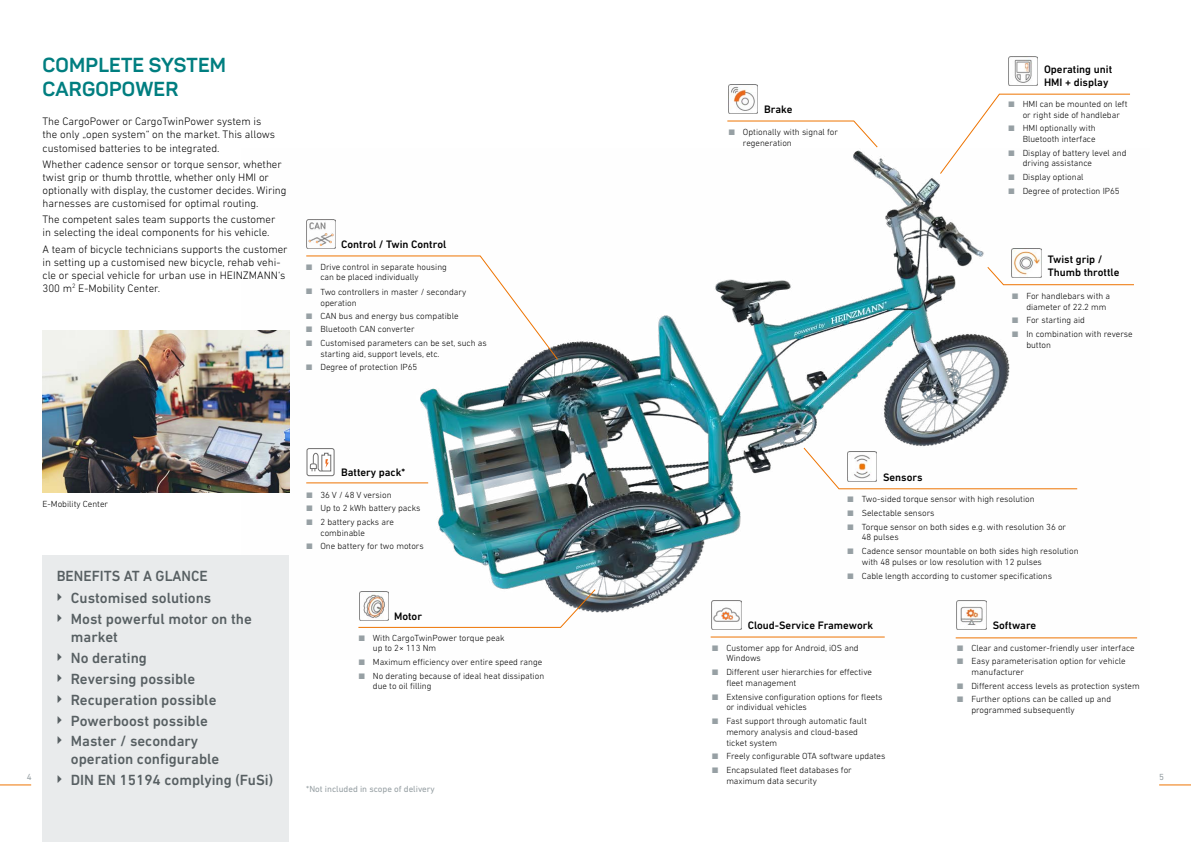
<style>
.page{position:relative;width:1191px;height:842px;background:#fff}
.page>*{position:absolute;margin:0;border:0;box-sizing:border-box;transform-origin:0 0}
.t1{font:700 20px/24px "Sahar";letter-spacing:.01em;color:#007e80}
.t2{font:500 15px/20.8px "DIN Next LT Pro";color:#575f62}
.t3{font:300 11px/13.2px "DIN Next LT Pro";color:#000}
.t4{font:500 11px/13.2px "DIN Next LT Pro";color:#000}
.t5{font:300 9px/10.8px "DIN Next LT Pro";color:#000}
.t6{font:9px "DIN Next LT Pro";color:#97a0a4}
.s1{color:#97a0a4}
</style>
<div class="page">
<hr style="left:0;top:785px;width:31px;height:1px;background:#ee7402">
<hr style="left:1159px;top:785px;width:32px;height:1px;background:#ee7402">
<img style="left:242px;top:155px;width:800px;height:474px">
<div style="left:796px;top:441px;width:288px;height:56px;background:#fff"></div>
<svg style="left:803px;top:447px;width:275px;height:43px"></svg>
<img style="left:1008px;top:56px;width:29px;height:30px">
<img style="left:728px;top:84px;width:29px;height:29px">
<svg style="left:727px;top:120px;width:151px;height:28px"></svg>
<div style="left:43px;top:556px;width:246px;height:286px;background:#e9ebec"></div>
<img style="left:957px;top:600px;width:29px;height:29px">
<hr style="left:955px;top:637px;width:182px;height:1px;background:#ee7402">
<img style="left:306px;top:220px;width:29px;height:27px">
<div style="left:299px;top:247px;width:266px;height:119px;background:#fff"></div>
<svg style="left:306px;top:255px;width:253px;height:106px"></svg>
<img style="left:1012px;top:248px;width:29px;height:12px">
<div style="left:980px;top:260px;width:160px;height:33px;background:#fff"></div>
<svg style="left:987px;top:266px;width:147px;height:20px"></svg>
<svg style="left:307px;top:449px;width:27px;height:27px"></svg>
<div style="left:307px;top:448px;width:27px;height:28px;border:1px solid #706f6f;border-radius:2px"></div>
<svg style="left:310px;top:452px;width:21px;height:20px"></svg>
<div style="left:299px;top:474px;width:136px;height:17px;background:#fff"></div>
<hr style="left:306px;top:482px;width:122px;height:1px;background:#ee7402">
<img style="left:43px;top:330px;width:246px;height:162px">
<img style="left:712px;top:600px;width:29px;height:29px">
<hr style="left:710px;top:636px;width:174px;height:1px;background:#ee7402">
<div style="left:351px;top:582px;width:251px;height:54px;background:#fff"></div>
<svg style="left:358px;top:588px;width:238px;height:40px"></svg>
<div style="left:933px;top:86px;width:204px;height:95px;background:#fff"></div>
<svg style="left:940px;top:93px;width:190px;height:81px"></svg>
<h1 class="t1" style="left:43px;top:52px;width:185px">COMPLETE SYSTEM<br>CARGOPOWER</h1>
<p class="t3" style="left:43px;top:115px;width:234px">The CargoPower or CargoTwinPower system is the only „open system“ on the market. This allows customised batteries to be integrated.</p>
<p class="t3" style="left:43px;top:157px;width:246px">Whether cadence sensor or torque sensor, whether twist grip or thumb throttle, whether only HMI or optionally with display, the customer decides. Wiring harnesses are customised for optimal routing.</p>
<p class="t3" style="left:43px;top:213px;width:234px">The competent sales team supports the customer in selecting the ideal components for his vehicle.</p>
<p class="t3" style="left:43px;top:242px;width:247px">A team of bicycle technicians supports the customer in setting up a customised new bicycle, rehab vehi&shy;cle or special vehicle for urban use in HEINZMANN‘s 300 m<sup>2</sup> E-Mobility Center.</p>
<p class="t4" style="left:341px;top:238px;width:107px">Control / Twin Control</p>
<p class="t5" style="left:320px;top:261px;width:128px;text-indent:-14px"><span class="s1">■</span> Drive control in separate housing can be placed individually</p>
<p class="t5" style="left:320px;top:286px;width:147px;text-indent:-14px"><span class="s1">■</span> Two controllers in master / secondary operation</p>
<p class="t5" style="left:306px;top:311px;width:154px"><span class="s1">■</span> CAN bus and energy bus compatible</p>
<p class="t5" style="left:306px;top:324px;width:110px"><span class="s1">■</span> Bluetooth CAN converter</p>
<p class="t5" style="left:320px;top:337px;width:168px;text-indent:-14px"><span class="s1">■</span> Customised parameters can be set, such as starting aid, support levels, etc.</p>
<p class="t5" style="left:306px;top:362px;width:113px"><span class="s1">■</span> Degree of protection IP65</p>
<p class="t4" style="left:764px;top:103px;width:30px">Brake</p>
<p class="t5" style="left:743px;top:126px;width:97px;text-indent:-14px"><span class="s1">■</span> Optionally with signal for regeneration</p>
<p class="t4" style="left:1044px;top:62px;width:70px">Operating unit<br>HMI + display</p>
<p class="t5" style="left:1022px;top:98px;width:106px;text-indent:-14px"><span class="s1">■</span> HMI can be mounted on left or right side of handlebar</p>
<p class="t5" style="left:1008px;top:123px;width:89px;text-align:right"><span class="s1">■</span> HMI optionally with<br>Bluetooth interface</p>
<p class="t5" style="left:1022px;top:147px;width:105px;text-indent:-14px"><span class="s1">■</span> Display of battery level and driving assistance</p>
<p class="t5" style="left:1008px;top:172px;width:77px"><span class="s1">■</span> Display optional</p>
<p class="t5" style="left:1008px;top:185px;width:113px"><span class="s1">■</span> Degree of protection IP65</p>
<p class="t4" style="left:1047px;top:252px;width:73px">Twist grip /<br>Thumb throttle</p>
<p class="t5" style="left:1026px;top:290px;width:85px;text-indent:-14px"><span class="s1">■</span> For handlebars with a diameter of 22.2 mm</p>
<p class="t5" style="left:1012px;top:315px;width:74px"><span class="s1">■</span> For starting aid</p>
<p class="t5" style="left:1026px;top:328px;width:108px;text-indent:-14px"><span class="s1">■</span> In combination with reverse button</p>
<p class="t4" style="left:341px;top:465px;width:66px">Battery pack*</p>
<p class="t5" style="left:306px;top:490px;width:87px"><span class="s1">■</span> 36 V / 48 V version</p>
<p class="t5" style="left:306px;top:503px;width:116px"><span class="s1">■</span> Up to 2 kWh battery packs</p>
<p class="t5" style="left:320px;top:516px;width:75px;text-indent:-14px"><span class="s1">■</span> 2 battery packs are combinable</p>
<p class="t5" style="left:306px;top:541px;width:119px"><span class="s1">■</span> One battery for two motors</p>
<p class="t4" style="left:883px;top:471px;width:41px">Sensors</p>
<p class="t5" style="left:847px;top:494px;width:189px"><span class="s1">■</span> Two-sided torque sensor with high resolution</p>
<p class="t5" style="left:847px;top:507px;width:88px"><span class="s1">■</span> Selectable sensors</p>
<p class="t5" style="left:861px;top:521px;width:206px;text-indent:-14px"><span class="s1">■</span> Torque sensor on both sides e.g. with resolution 36 or<br>48 pulses</p>
<p class="t5" style="left:861px;top:545px;width:218px;text-indent:-14px"><span class="s1">■</span> Cadence sensor mountable on both sides high resolution with 48 pulses or low resolution with 12 pulses</p>
<p class="t5" style="left:847px;top:570px;width:206px"><span class="s1">■</span> Cable length according to customer specifications</p>
<p class="t5" style="left:43px;top:499px;width:67px">E-Mobility Center</p>
<h2 class="t2" style="left:57px;top:565px;width:156px;line-height:22.3px;text-align:right">BENEFITS AT A GLANCE<br>Customised solutions</h2>
<h2 class="t2" style="left:71px;top:610px;width:182px;line-height:18px">Most powerful motor on the market</h2>
<h2 class="t2" style="left:71px;top:647px;width:147px">No derating<br>Reversing possible<br>Recuperation possible<br>Powerboost possible<br>Master / secondary</h2>
<h2 class="t2" style="left:71px;top:749px;width:204px">operation configurable<br>DIN EN 15194 complying (FuSi)</h2>
<p class="t4" style="left:394px;top:610px;width:30px">Motor</p>
<p class="t4" style="left:747px;top:619px;width:127px">Cloud-Service Framework</p>
<p class="t5" style="left:726px;top:642px;width:134px;text-indent:-14px"><span class="s1">■</span> Customer app for Android, iOS and<br>Windows</p>
<p class="t5" style="left:726px;top:666px;width:147px;text-indent:-14px"><span class="s1">■</span> Different user hierarchies for effective fleet management</p>
<p class="t5" style="left:726px;top:691px;width:158px;text-indent:-14px"><span class="s1">■</span> Extensive configuration options for fleets or individual vehicles</p>
<p class="t5" style="left:726px;top:715px;width:142px;text-indent:-14px"><span class="s1">■</span> Fast support through automatic fault memory analysis and cloud-based ticket system</p>
<p class="t5" style="left:712px;top:751px;width:175px"><span class="s1">■</span> Freely configurable OTA software updates</p>
<p class="t5" style="left:726px;top:764px;width:127px;text-indent:-14px"><span class="s1">■</span> Encapsulated fleet databases for maximum data security</p>
<p class="t4" style="left:992px;top:619px;width:45px">Software</p>
<p class="t5" style="left:957px;top:642px;width:179px"><span class="s1">■</span> Clear and customer-friendly user interface</p>
<p class="t5" style="left:971px;top:656px;width:156px;text-indent:-14px"><span class="s1">■</span> Easy parameterisation option for vehicle manufacturer</p>
<p class="t5" style="left:957px;top:680px;width:184px"><span class="s1">■</span> Different access levels as protection system</p>
<p class="t5" style="left:971px;top:694px;width:141px;text-indent:-14px"><span class="s1">■</span> Further options can be called up and programmed subsequently</p>
<p class="t5" style="left:373px;top:632px;width:133px;text-indent:-14px"><span class="s1">■</span> With CargoTwinPower torque peak up to 2× 113 Nm</p>
<p class="t5" style="left:359px;top:656px;width:185px"><span class="s1">■</span> Maximum efficiency over entire speed range</p>
<p class="t5" style="left:373px;top:670px;width:173px;text-indent:-14px"><span class="s1">■</span> No derating because of ideal heat dissipation due to oil filling</p>
<p class="t6" style="left:27px;top:772px;width:6px">4</p>
<p class="t6" style="left:1159px;top:772px;width:6px">5</p>
<p class="t6" style="left:306px;top:784px;width:130px">*Not included in scope of delivery</p>
</div>
